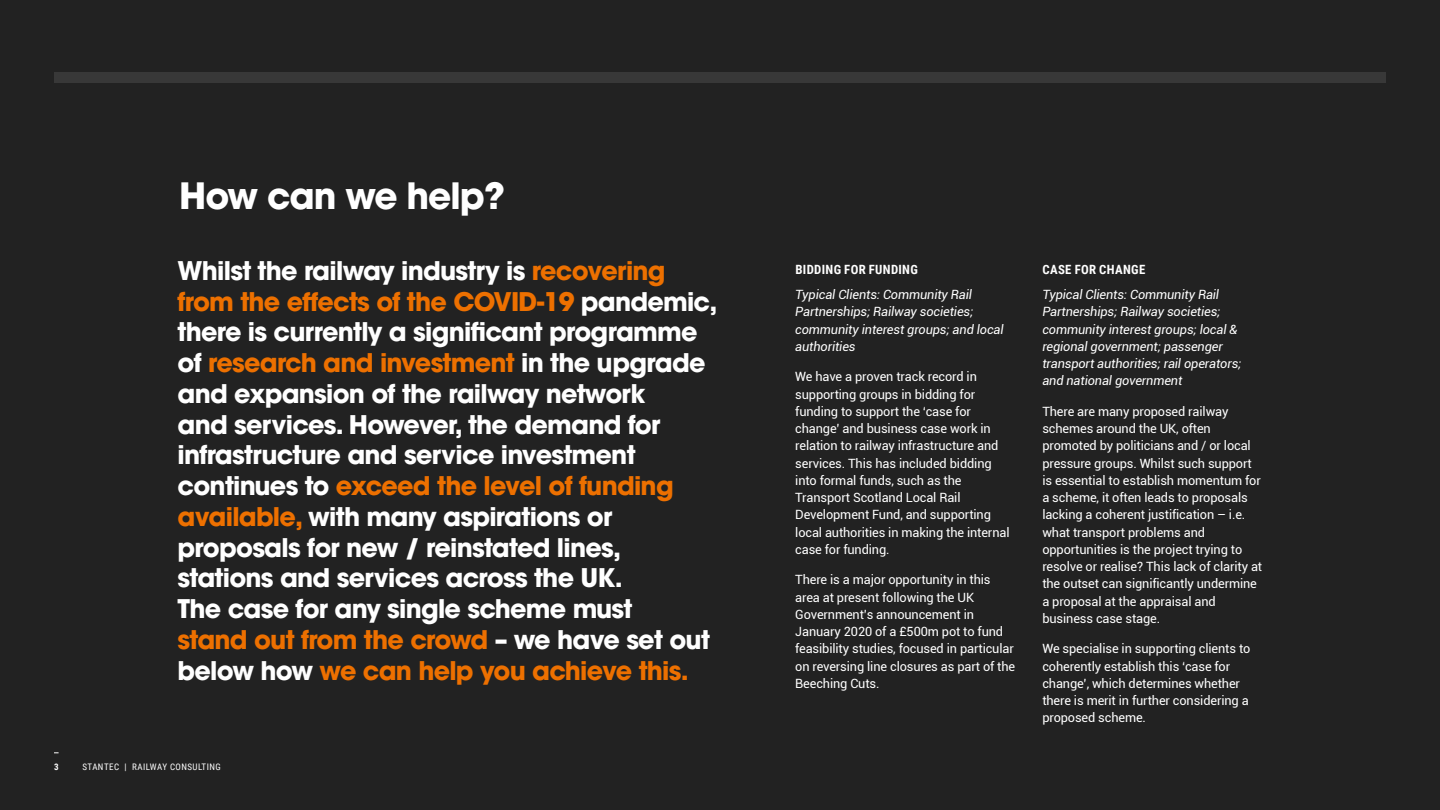
<style>
.page{position:relative;width:1440px;height:810px;background:#fff}
.page>*{position:absolute;margin:0;border:0;box-sizing:border-box;transform-origin:0 0}
.t1{font:700 36px "ITC Avant Garde Pro";letter-spacing:-.03em;color:#fff}
.t2{font:700 25.5px/30.8px "ITC Avant Garde Pro";letter-spacing:-.03em;color:#fff}
.t3{font:12.75px/17.2px "Roboto";letter-spacing:-.01em;color:#fff}
.t4{font:italic 12.75px/17.2px "Roboto";letter-spacing:-.01em;color:#fff}
.t5{font:700 12.75px "Roboto Condensed";letter-spacing:.025em;color:#fff}
.t6{font:9px "Roboto Condensed";letter-spacing:.05em;color:#fff}
.t7{font:700 9px "Roboto Condensed";color:#fff}
.s1{color:#ed7000}
</style>
<div class="page">
<div style="left:0;top:0;width:1439px;height:810px;background:#222"></div>
<div style="left:54px;top:72px;width:1331px;height:11px;background:#383838"></div>
<h1 class="t1" style="left:179px;top:172px;width:327px">How can we help?</h1>
<p class="t2" style="left:177px;top:255px;width:541px">Whilst the railway industry is <span class="s1">recovering from the effects of the COVID-19</span> pandemic, there is currently a significant programme of <span class="s1">research and investment</span> in the upgrade and expansion of the railway network<br>and services. However, the demand for infrastructure and service investment continues to <span class="s1">exceed the level of funding available,</span> with many aspirations or proposals for new / reinstated lines, stations and services across the UK.<br>The case for any single scheme must<br><span class="s1">stand out from the crowd</span> – we have set out below how <span class="s1">we can help you achieve this.</span></p>
<p class="t7" style="left:54px;top:761px;width:6px">3</p>
<p class="t6" style="left:82px;top:761px;width:140px">STANTEC | RAILWAY CONSULTING</p>
<p class="t5" style="left:795px;top:261px;width:124px">BIDDING FOR FUNDING</p>
<p class="t4" style="left:795px;top:286px;width:210px">Typical Clients: Community Rail<br>Partnerships; Railway societies; community interest groups; and local authorities</p>
<p class="t3" style="left:795px;top:368px;width:216px">We have a proven track record in supporting groups in bidding for funding to support the ‘case for change’ and business case work in relation to railway infrastructure and services. This has included bidding into formal funds, such as the<br>Transport Scotland Local Rail<br>Development Fund, and supporting local authorities in making the internal case for funding.</p>
<p class="t3" style="left:795px;top:571px;width:221px">There is a major opportunity in this area at present following the UK Government’s announcement in January 2020 of a £500m pot to fund feasibility studies, focused in particular on reversing line closures as part of the Beeching Cuts.</p>
<p class="t5" style="left:1042px;top:261px;width:104px">CASE FOR CHANGE</p>
<p class="t4" style="left:1042px;top:286px;width:201px">Typical Clients: Community Rail Partnerships; Railway societies; community interest groups; local &amp; regional government; passenger transport authorities; rail operators; and national government</p>
<p class="t3" style="left:1042px;top:402px;width:221px">There are many proposed railway schemes around the UK, often promoted by politicians and / or local pressure groups. Whilst such support is essential to establish momentum for a scheme, it often leads to proposals lacking a coherent justification – i.e. what transport problems and opportunities is the project trying to resolve or realise? This lack of clarity at the outset can significantly undermine a proposal at the appraisal and business case stage.</p>
<p class="t3" style="left:1042px;top:640px;width:209px">We specialise in supporting clients to coherently establish this ‘case for change’, which determines whether there is merit in further considering a proposed scheme.</p>
</div>
